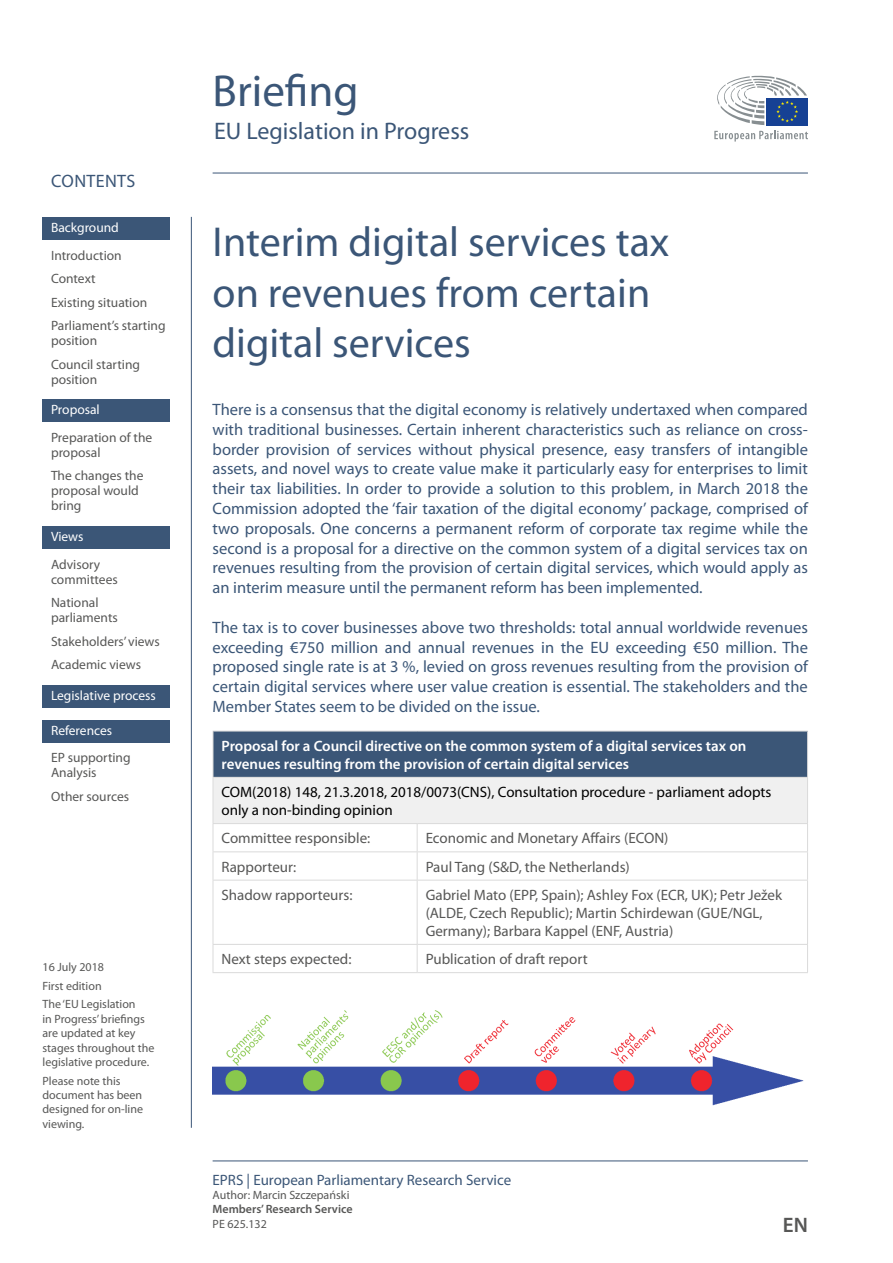
<style>
.page{position:relative;width:893px;height:1263px;background:#fff}
.page>*{position:absolute;margin:0;border:0;box-sizing:border-box;transform-origin:0 0}
.t1{font:45px "Myriad Pro";color:#3b5677}
.BR_-_Title{font:42px/50.4px "Myriad Pro";color:#3b5677}
.t2{font:24px "Myriad Pro";color:#3b5677}
.t3{font:600 21px "Myriad Pro";color:#575756}
.t4{font:18px "Myriad Pro";letter-spacing:.02em;color:#3b5677}
.body{font:16.5px/19.8px "Myriad Pro";color:#3b5677;text-align:justify}
.table_body{font:15px/18px "Myriad Pro";color:#575756}
.table_column_title{font:600 15px/18px "Myriad Pro";color:#fff}
.table_row_title{font:15px/18px "Myriad Pro";color:#000}
.t5{font:15px "Myriad Pro";color:#3b5677}
.ToC_sub{font:13.5px/15px "Myriad Pro";color:#575756}
.ToC_main{font:13.5px "Myriad Pro";color:#fff}
.t6{font:12px/14.4px "Myriad Pro";color:#575756}
.t7{font:600 12px "Myriad Pro";color:#575756}
</style>
<div class="page">
<div style="left:43px;top:217px;width:127px;height:22px;background:#3b5677"></div>
<div style="left:43px;top:400px;width:127px;height:22px;background:#3b5677"></div>
<div style="left:43px;top:527px;width:127px;height:22px;background:#3b5677"></div>
<div style="left:43px;top:685px;width:127px;height:22px;background:#3b5677"></div>
<div style="left:43px;top:720px;width:127px;height:22px;background:#3b5677"></div>
<svg style="left:714px;top:131px;width:94px;height:11px"></svg>
<div style="left:766px;top:98px;width:42px;height:27px;background:#164194"></div>
<svg style="left:717px;top:75px;width:90px;height:50px"></svg>
<hr style="left:213px;top:1160px;width:595px;height:1px;background:#3b5677">
<hr style="left:191px;top:217px;width:1px;height:911px;background:#3b5677">
<hr style="left:213px;top:173px;width:595px;height:1px;background:#3b5677">
<div style="left:213px;top:731px;width:594px;height:46px;background:#3b5677"></div>
<div style="left:213px;top:777px;width:594px;height:46px;background:#f0f0f0"></div>
<hr style="left:213px;top:731px;width:204px;height:1px;background:#dadada">
<hr style="left:213px;top:731px;width:1px;height:46px;background:#dadada">
<hr style="left:417px;top:731px;width:391px;height:1px;background:#dadada">
<hr style="left:213px;top:778px;width:1px;height:45px;background:#dadada">
<hr style="left:213px;top:851px;width:204px;height:1px;background:#dadada">
<svg style="left:213px;top:824px;width:1px;height:56px"></svg>
<hr style="left:417px;top:851px;width:391px;height:1px;background:#dadada">
<svg style="left:417px;top:824px;width:1px;height:56px"></svg>
<svg style="left:807px;top:824px;width:1px;height:56px"></svg>
<hr style="left:213px;top:880px;width:204px;height:1px;background:#dadada">
<hr style="left:213px;top:880px;width:1px;height:64px;background:#dadada">
<hr style="left:417px;top:880px;width:391px;height:1px;background:#dadada">
<hr style="left:417px;top:880px;width:1px;height:64px;background:#dadada">
<hr style="left:807px;top:880px;width:1px;height:64px;background:#dadada">
<hr style="left:213px;top:944px;width:204px;height:1px;background:#dadada">
<svg style="left:213px;top:945px;width:1px;height:27px"></svg>
<hr style="left:417px;top:944px;width:391px;height:1px;background:#dadada">
<svg style="left:417px;top:945px;width:1px;height:27px"></svg>
<svg style="left:807px;top:945px;width:1px;height:27px"></svg>
<hr style="left:213px;top:972px;width:204px;height:1px;background:#dadada">
<hr style="left:417px;top:972px;width:391px;height:1px;background:#dadada">
<hr style="left:807px;top:731px;width:1px;height:46px;background:#dadada">
<hr style="left:213px;top:777px;width:204px;height:1px;background:#dadada">
<hr style="left:417px;top:777px;width:391px;height:1px;background:#dadada">
<hr style="left:807px;top:778px;width:1px;height:45px;background:#dadada">
<hr style="left:213px;top:823px;width:204px;height:1px;background:#dadada">
<hr style="left:417px;top:823px;width:391px;height:1px;background:#dadada">
<img style="left:213px;top:1010px;width:591px;height:96px">
<p class="t4" style="left:51px;top:169px;width:86px">CONTENTS</p>
<p class="ToC_main" style="left:51px;top:219px;width:69px">Background</p>
<p class="ToC_sub" style="left:51px;top:247px;width:72px">Introduction</p>
<p class="ToC_sub" style="left:51px;top:271px;width:46px">Context</p>
<p class="ToC_sub" style="left:51px;top:294px;width:98px">Existing situation</p>
<p class="ToC_sub" style="left:51px;top:318px;width:116px">Parliament’s starting position</p>
<p class="ToC_sub" style="left:51px;top:356px;width:91px">Council starting position</p>
<p class="ToC_main" style="left:51px;top:401px;width:50px">Proposal</p>
<p class="ToC_sub" style="left:51px;top:430px;width:103px">Preparation of the proposal</p>
<p class="ToC_sub" style="left:51px;top:468px;width:94px">The changes the proposal would bring</p>
<p class="ToC_main" style="left:51px;top:528px;width:34px">Views</p>
<p class="ToC_sub" style="left:51px;top:556px;width:68px">Advisory committees</p>
<p class="ToC_sub" style="left:51px;top:595px;width:68px">National parliaments</p>
<p class="ToC_sub" style="left:51px;top:633px;width:110px">Stakeholders’ views</p>
<p class="ToC_sub" style="left:51px;top:657px;width:91px">Academic views</p>
<p class="ToC_main" style="left:51px;top:687px;width:106px">Legislative process</p>
<p class="ToC_main" style="left:51px;top:722px;width:63px">References</p>
<p class="ToC_sub" style="left:51px;top:750px;width:81px">EP supporting<br>Analysis</p>
<p class="ToC_sub" style="left:51px;top:788px;width:80px">Other sources</p>
<p class="t6" style="left:43px;top:957px;width:95px;line-height:18.6px">16 July 2018<br>First edition<br>The ‘EU Legislation</p>
<p class="t6" style="left:43px;top:1011px;width:113px">in Progress’ briefings are updated at key stages throughout the legislative procedure.</p>
<p class="t6" style="left:43px;top:1073px;width:102px">Please note this document has been designed for on-line viewing.</p>
<h1 class="t1" style="left:213px;top:63px;width:148px">Briefing</h1>
<h3 class="t2" style="left:214px;top:117px;width:257px">EU Legislation in Progress</h3>
<p class="BR_-_Title" style="left:213px;top:217px;width:458px">Interim digital services tax on revenues from certain digital services</p>
<p class="body" style="left:213px;top:399px;width:597px">There is a consensus that the digital economy is relatively undertaxed when compared with traditional businesses. Certain inherent characteristics such as reliance on cross&shy;border provision of services without physical presence, easy transfers of intangible assets, and novel ways to create value make it particularly easy for enterprises to limit their tax liabilities. In order to provide a solution to this problem, in March 2018 the Commission adopted the ‘fair taxation of the digital economy’ package, comprised of two proposals. One concerns a permanent reform of corporate tax regime while the second is a proposal for a directive on the common system of a digital services tax on revenues resulting from the provision of certain digital services, which would apply as an interim measure until the permanent reform has been implemented.</p>
<p class="body" style="left:213px;top:617px;width:597px">The tax is to cover businesses above two thresholds: total annual worldwide revenues exceeding €750 million and annual revenues in the EU exceeding €50 million. The proposed single rate is at 3 %, levied on gross revenues resulting from the provision of certain digital services where user value creation is essential. The stakeholders and the Member States seem to be divided on the issue.</p>
<p class="table_column_title" style="left:221px;top:737px;width:526px">Proposal for a Council directive on the common system of a digital services tax on revenues resulting from the provision of certain digital services</p>
<p class="table_row_title" style="left:221px;top:783px;width:551px">COM(2018) 148, 21.3.2018, 2018/0073(CNS), Consultation procedure - parliament adopts only a non-binding opinion</p>
<p class="table_body" style="left:221px;top:829px;width:150px">Committee responsible:</p>
<p class="table_body" style="left:426px;top:829px;width:244px">Economic and Monetary Affairs (ECON)</p>
<p class="table_body" style="left:221px;top:857px;width:76px">Rapporteur:</p>
<p class="table_body" style="left:426px;top:857px;width:206px">Paul Tang (S&amp;D, the Netherlands)</p>
<p class="table_body" style="left:221px;top:886px;width:132px">Shadow rapporteurs:</p>
<p class="table_body" style="left:426px;top:886px;width:358px">Gabriel Mato (EPP, Spain); Ashley Fox (ECR, UK); Petr Ježek (ALDE, Czech Republic); Martin Schirdewan (GUE/NGL,<br>Germany); Barbara Kappel (ENF, Austria)</p>
<p class="table_body" style="left:221px;top:950px;width:131px">Next steps expected:</p>
<p class="table_body" style="left:426px;top:950px;width:163px">Publication of draft report</p>
<p class="t5" style="left:213px;top:1170px;width:300px">EPRS | European Parliamentary Research Service</p>
<p class="t6" style="left:213px;top:1187px;width:138px">Author: Marcin Szczepański</p>
<p class="t7" style="left:213px;top:1203px;width:141px">Members’ Research Service</p>
<p class="t6" style="left:213px;top:1216px;width:56px">PE 625.132</p>
<p class="t3" style="left:783px;top:1213px;width:27px">EN</p>
</div>
